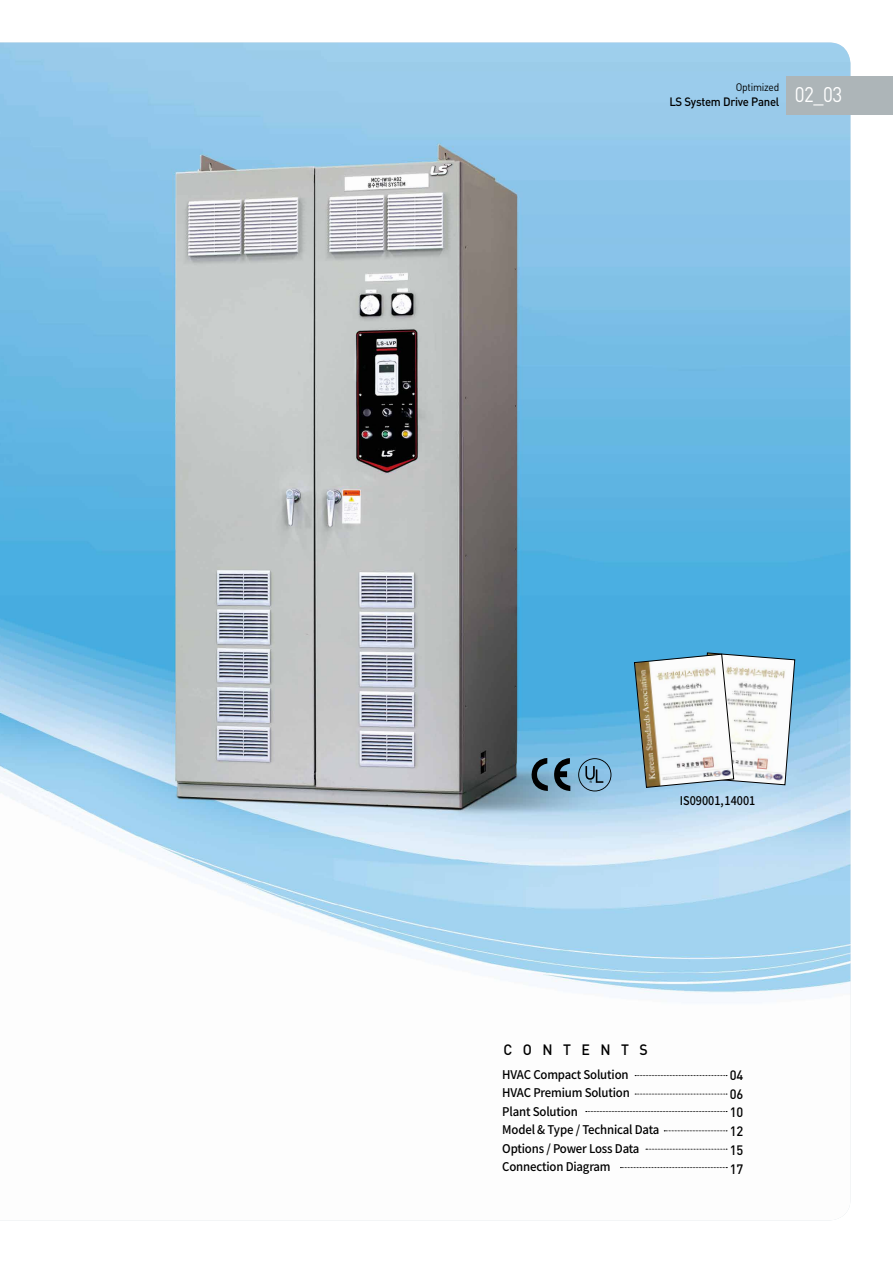
<style>
.page{position:relative;width:893px;height:1263px;background:#fff}
.page>*{position:absolute;margin:0;border:0;box-sizing:border-box;transform-origin:0 0}
.t1{font:500 14.85px "DIN";color:#000;scale:.95 1}
.t2{font:500 13.5px/18.8px "DIN";letter-spacing:-.025em;color:#000;text-align:justify;scale:.95 1}
.t3{font:500 12px/18.5px "Noto Sans CJ Kkr";letter-spacing:-.015em;color:#000;scale:.95 1}
.t4{font:500 12px "DIN";letter-spacing:-.025em;color:#000;scale:.95 1}
.t5{font:500 12px "Noto Sans CJ Kkr";letter-spacing:-.015em;color:#000;scale:.9 1}
.t6{font:10.8px "DIN";letter-spacing:-.025em;color:#000;scale:.95 1}
</style>
<div class="page">
<img style="left:0;top:43px;width:850px;height:1177px">
<svg style="left:635px;top:1094px;width:92px;height:1px"></svg>
<svg style="left:635px;top:1075px;width:92px;height:1px"></svg>
<svg style="left:586px;top:1111px;width:141px;height:1px"></svg>
<svg style="left:646px;top:1149px;width:81px;height:1px"></svg>
<svg style="left:620px;top:1167px;width:107px;height:1px"></svg>
<svg style="left:664px;top:1130px;width:63px;height:1px"></svg>
<svg style="left:532px;top:758px;width:38px;height:33px"></svg>
<svg style="left:578px;top:758px;width:33px;height:33px"></svg>
<svg style="left:634px;top:652px;width:161px;height:136px"></svg>
<div style="left:787px;top:76px;width:106px;height:38px;background:#adb5b8"></div>
<p class="t6" style="left:736px;top:81px;width:47px">Optimized</p>
<p class="t4" style="left:669px;top:94px;width:184px">LS System Drive Panel <sup>02_03</sup></p>
<p class="t5" style="left:680px;top:794px;width:85px">IS09001, 14001</p>
<p class="t1" style="left:503px;top:1040px;width:153px">C O N T E N T S</p>
<p class="t3" style="left:502px;top:1065px;width:167px">HVAC Compact Solution<br>HVAC Premium Solution<br>Plant Solution<br>Model &amp; Type / Technical Data<br>Options / Power Loss Data<br>Connection Diagram</p>
<p class="t2" style="left:730px;top:1065px;width:16px">04<br>06<br>10<br>12<br>15<br>17</p>
</div>
